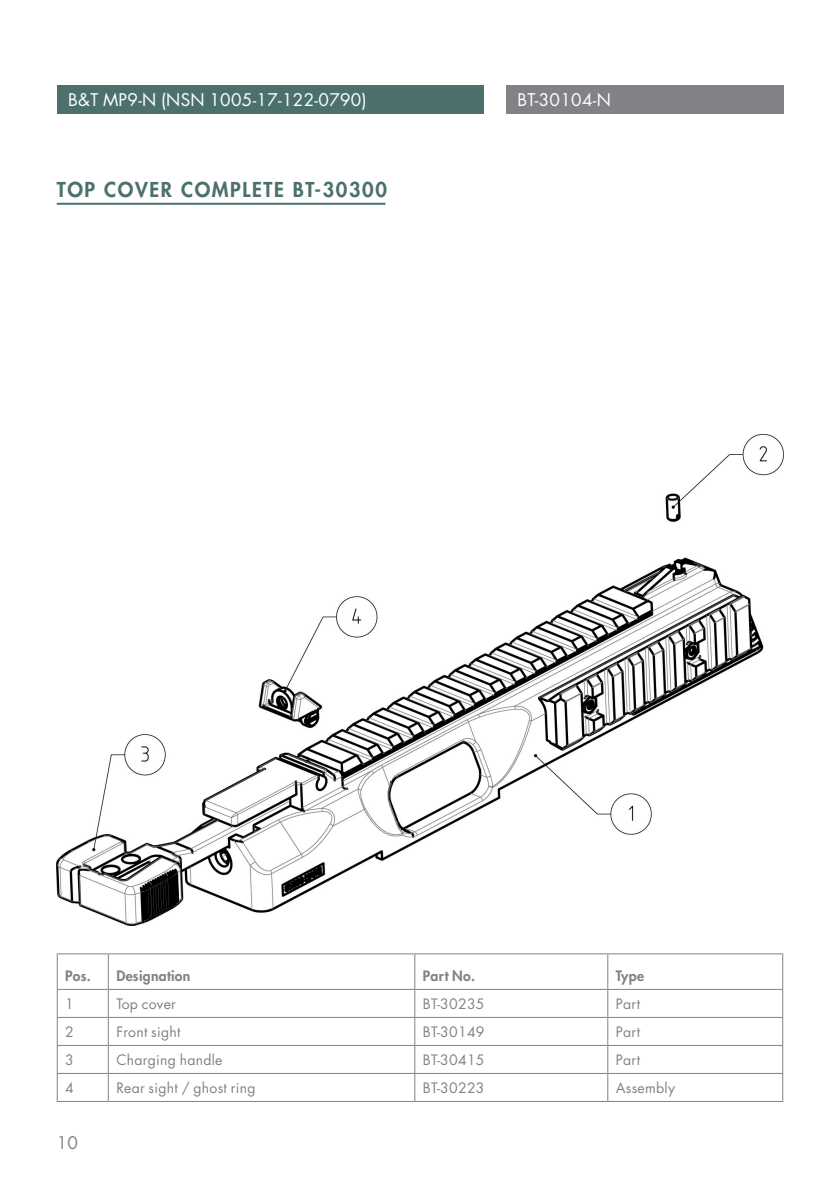
<style>
.page{position:relative;width:840px;height:1191px;background:#fff}
.page>*{position:absolute;margin:0;border:0;box-sizing:border-box;transform-origin:0 0}
.t1{font:800 20px "Futura LT";letter-spacing:.08em;color:#4c716d}
.t2{font:17px "Futura LT";letter-spacing:.02em;color:#fff}
.t3{font:17px "Futura LT";color:#808285}
.t4{font:14px "Futura LT";letter-spacing:.02em;color:#808285}
.t5{font:800 14px "Futura LT";letter-spacing:.02em;color:#808285}
</style>
<div class="page">
<div style="left:57px;top:85px;width:426px;height:28px;background:#4c716d"></div>
<div style="left:506px;top:85px;width:277px;height:28px;background:#808285"></div>
<hr style="left:57px;top:203px;width:328px;height:2px;background:#4c716d">
<hr style="left:57px;top:1017px;width:51px;height:1px;background:#808285">
<hr style="left:108px;top:1017px;width:306px;height:1px;background:#808285">
<hr style="left:414px;top:1017px;width:193px;height:1px;background:#808285">
<hr style="left:607px;top:1017px;width:175px;height:1px;background:#808285">
<hr style="left:57px;top:1045px;width:51px;height:1px;background:#808285">
<hr style="left:108px;top:1045px;width:306px;height:1px;background:#808285">
<hr style="left:414px;top:1045px;width:193px;height:1px;background:#808285">
<hr style="left:607px;top:1045px;width:175px;height:1px;background:#808285">
<hr style="left:57px;top:1073px;width:51px;height:1px;background:#808285">
<svg style="left:57px;top:990px;width:1px;height:111px"></svg>
<hr style="left:108px;top:1073px;width:306px;height:1px;background:#808285">
<svg style="left:108px;top:990px;width:1px;height:111px"></svg>
<hr style="left:414px;top:1073px;width:193px;height:1px;background:#808285">
<svg style="left:414px;top:990px;width:1px;height:111px"></svg>
<hr style="left:607px;top:1073px;width:175px;height:1px;background:#808285">
<svg style="left:607px;top:990px;width:1px;height:111px"></svg>
<hr style="left:57px;top:1101px;width:51px;height:1px;background:#808285">
<hr style="left:108px;top:1101px;width:306px;height:1px;background:#808285">
<hr style="left:414px;top:1101px;width:193px;height:1px;background:#808285">
<hr style="left:607px;top:1101px;width:175px;height:1px;background:#808285">
<hr style="left:57px;top:953px;width:51px;height:1px;background:#808285">
<hr style="left:57px;top:954px;width:1px;height:35px;background:#808285">
<hr style="left:108px;top:953px;width:306px;height:1px;background:#808285">
<hr style="left:108px;top:954px;width:1px;height:35px;background:#808285">
<hr style="left:414px;top:953px;width:193px;height:1px;background:#808285">
<hr style="left:414px;top:954px;width:1px;height:35px;background:#808285">
<hr style="left:607px;top:953px;width:175px;height:1px;background:#808285">
<hr style="left:607px;top:954px;width:1px;height:35px;background:#808285">
<hr style="left:781px;top:954px;width:1px;height:35px;background:#808285">
<hr style="left:57px;top:989px;width:51px;height:1px;background:#808285">
<hr style="left:108px;top:989px;width:306px;height:1px;background:#808285">
<hr style="left:414px;top:989px;width:193px;height:1px;background:#808285">
<hr style="left:607px;top:989px;width:175px;height:1px;background:#808285">
<img style="left:57px;top:435px;width:725px;height:490px">
<p class="t2" style="left:68px;top:89px;width:300px">B&amp;T MP9-N (NSN 1005-17-122-0790)</p>
<p class="t2" style="left:517px;top:89px;width:95px">BT-30104-N</p>
<h1 class="t1" style="left:57px;top:176px;width:331px">TOP COVER COMPLETE BT-30300</h1>
<p class="t5" style="left:65px;top:967px;width:27px">Pos.</p>
<p class="t5" style="left:116px;top:967px;width:76px">Designation</p>
<p class="t5" style="left:422px;top:967px;width:54px">Part No.</p>
<p class="t5" style="left:615px;top:967px;width:30px">Type</p>
<p class="t4" style="left:65px;top:995px;width:10px">1</p>
<p class="t4" style="left:116px;top:995px;width:61px">Top cover</p>
<p class="t4" style="left:422px;top:995px;width:63px">BT-30235</p>
<p class="t4" style="left:615px;top:995px;width:26px">Part</p>
<p class="t4" style="left:65px;top:1023px;width:10px">2</p>
<p class="t4" style="left:116px;top:1023px;width:66px">Front sight</p>
<p class="t4" style="left:422px;top:1023px;width:63px">BT-30149</p>
<p class="t4" style="left:615px;top:1023px;width:26px">Part</p>
<p class="t4" style="left:65px;top:1051px;width:10px">3</p>
<p class="t4" style="left:116px;top:1051px;width:108px">Charging handle</p>
<p class="t4" style="left:422px;top:1051px;width:63px">BT-30415</p>
<p class="t4" style="left:615px;top:1051px;width:26px">Part</p>
<p class="t4" style="left:65px;top:1079px;width:10px">4</p>
<p class="t4" style="left:116px;top:1079px;width:141px">Rear sight / ghost ring</p>
<p class="t4" style="left:422px;top:1079px;width:63px">BT-30223</p>
<p class="t4" style="left:615px;top:1079px;width:61px">Assembly</p>
<p class="t3" style="left:57px;top:1132px;width:23px">10</p>
</div>
